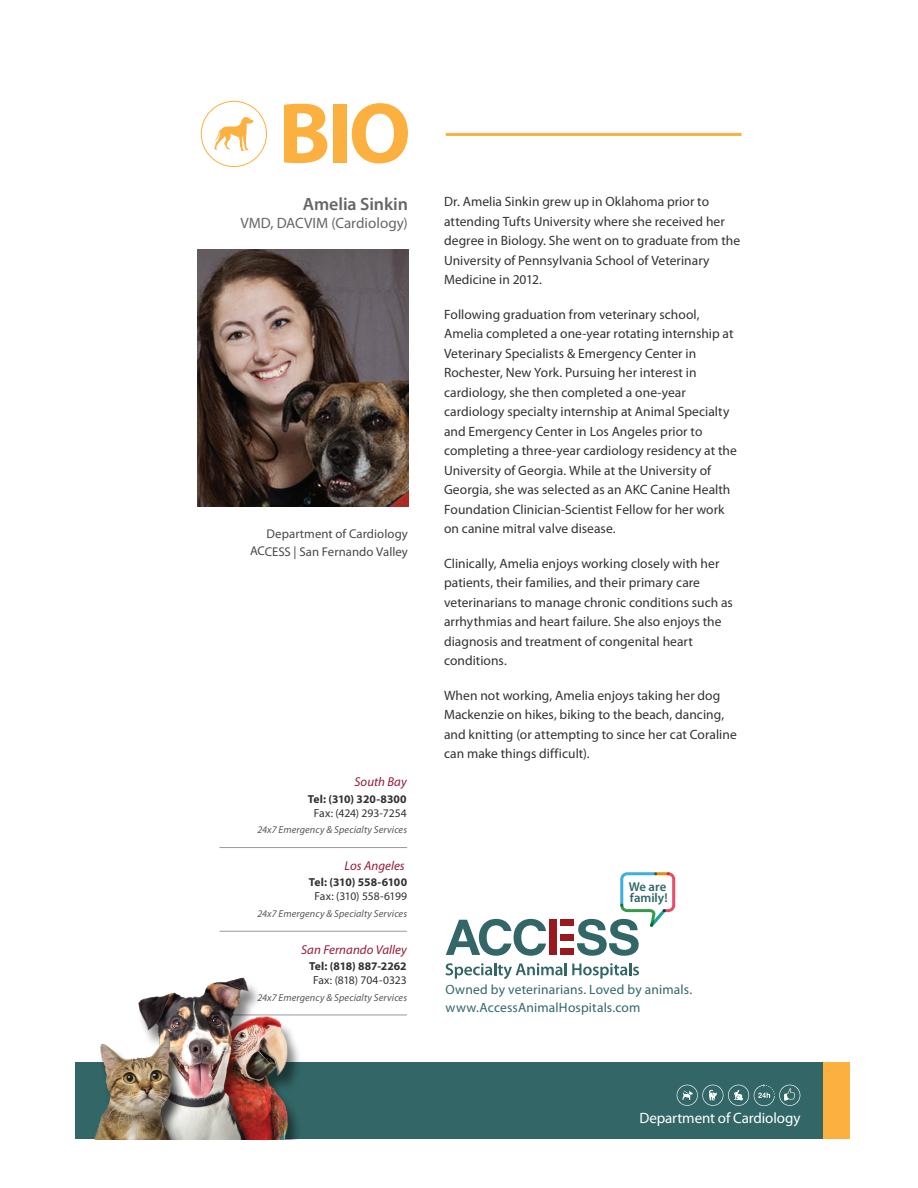
<style>
.page{position:relative;width:918px;height:1188px;background:#fff}
.page>*{position:absolute;margin:0;border:0;box-sizing:border-box;transform-origin:0 0}
.t1{font:700 86.7px "Myriad Pro";color:#fbb03f}
.t2{font:600 17.85px "Myriad Pro";letter-spacing:-.01em;color:#666}
.t3{font:15px "Myriad Pro";letter-spacing:-.005em;color:#666}
.t4{font:15px "Myriad Pro";letter-spacing:-.01em;color:#fff}
.t5{font:13.5px/19.5px "Myriad Pro";letter-spacing:.005em;color:#313232}
.t6{font:13.5px/17.5px "Myriad Pro";letter-spacing:.01em;color:#326667}
.t7{font:italic 12.9px "Myriad Pro";letter-spacing:.005em;color:#981a35}
.t8{font:600 12.9px/11.2px "Myriad Pro";letter-spacing:-.005em;color:#326667}
.t9{font:12.75px/18px "Myriad Pro";color:#464747;text-align:right}
.t10{font:11.55px "Myriad Pro";letter-spacing:-.015em;color:#313232}
.t11{font:700 11.55px "Myriad Pro";color:#313232}
.t12{font:700 11.55px "Myriad Pro";letter-spacing:-.03em;color:#313232}
.t13{font:italic 10.2px "Myriad Pro";letter-spacing:.01em;color:#57585a}
</style>
<div class="page">
<img style="left:197px;top:250px;width:212px;height:257px">
<hr style="left:220px;top:847px;width:187px;height:1px;background:#999">
<hr style="left:220px;top:931px;width:187px;height:1px;background:#999">
<hr style="left:220px;top:1015px;width:187px;height:1px;background:#999">
<svg style="left:214px;top:117px;width:39px;height:34px"></svg>
<div style="left:201px;top:101px;width:66px;height:66px;border:1px solid #fbb03f;border-radius:50%"></div>
<hr style="left:446px;top:133px;width:295px;height:3px;background:#fbb03f">
<div style="left:75px;top:1062px;width:775px;height:77px;background:#326667"></div>
<div style="left:823px;top:1062px;width:27px;height:77px;background:#fbb03f"></div>
<svg style="left:677px;top:1084px;width:123px;height:22px"></svg>
<div style="left:549px;top:920px;width:8px;height:35px;background:#991a1e"></div>
<svg style="left:446px;top:919px;width:100px;height:37px"></svg>
<div style="left:561px;top:920px;width:13px;height:6px;background:#991a1e"></div>
<div style="left:561px;top:934px;width:13px;height:7px;background:#991a1e"></div>
<div style="left:561px;top:948px;width:13px;height:7px;background:#991a1e"></div>
<svg style="left:446px;top:963px;width:193px;height:16px"></svg>
<svg style="left:577px;top:872px;width:98px;height:84px"></svg>
<img style="left:94px;top:977px;width:212px;height:162px">
<h1 class="t1" style="left:278px;top:77px;width:134px">BIO</h1>
<h2 class="t2" style="left:303px;top:193px;width:107px">Amelia Sinkin</h2>
<p class="t3" style="left:240px;top:214px;width:169px">VMD, DACVIM (Cardiology)</p>
<p class="t9" style="left:250px;top:524px;width:159px">Department of Cardiology<br>ACCESS | San Fernando Valley</p>
<p class="t7" style="left:355px;top:774px;width:54px">South Bay</p>
<p class="t11" style="left:308px;top:791px;width:101px">Tel: (310) 320-8300</p>
<p class="t10" style="left:314px;top:806px;width:94px">Fax: (424) 293-7254</p>
<p class="t13" style="left:257px;top:824px;width:151px">24x7 Emergency &amp; Specialty Services</p>
<p class="t7" style="left:345px;top:858px;width:62px">Los Angeles</p>
<p class="t12" style="left:309px;top:875px;width:100px">Tel: (310) 558-6100</p>
<p class="t10" style="left:315px;top:889px;width:94px">Fax: (310) 558-6199</p>
<p class="t13" style="left:257px;top:907px;width:151px">24x7 Emergency &amp; Specialty Services</p>
<p class="t7" style="left:301px;top:941px;width:107px">San Fernando Valley</p>
<p class="t11" style="left:309px;top:959px;width:99px">Tel: (818) 887-2262</p>
<p class="t10" style="left:313px;top:973px;width:95px">Fax: (818) 704-0323</p>
<p class="t13" style="left:257px;top:991px;width:151px">24x7 Emergency &amp; Specialty Services</p>
<p class="t5" style="left:444px;top:192px;width:298px">Dr. Amelia Sinkin grew up in Oklahoma prior to attending Tufts University where she received her degree in Biology. She went on to graduate from the University of Pennsylvania School of Veterinary Medicine in 2012.</p>
<p class="t5" style="left:444px;top:304px;width:294px">Following graduation from veterinary school, Amelia completed a one-year rotating internship at Veterinary Specialists &amp; Emergency Center in Rochester, New York. Pursuing her interest in cardiology, she then completed a one-year cardiology specialty internship at Animal Specialty and Emergency Center in Los Angeles prior to completing a three-year cardiology residency at the University of Georgia. While at the University of Georgia, she was selected as an AKC Canine Health Foundation Clinician-Scientist Fellow for her work on canine mitral valve disease.</p>
<p class="t5" style="left:444px;top:553px;width:290px">Clinically, Amelia enjoys working closely with her patients, their families, and their primary care veterinarians to manage chronic conditions such as arrhythmias and heart failure. She also enjoys the diagnosis and treatment of congenital heart conditions.</p>
<p class="t5" style="left:444px;top:685px;width:294px">When not working, Amelia enjoys taking her dog Mackenzie on hikes, biking to the beach, dancing, and knitting (or attempting to since her cat Coraline can make things difficult).</p>
<p class="t8" style="left:629px;top:880px;width:40px">We are family!</p>
<p class="t6" style="left:446px;top:981px;width:248px">Owned by veterinarians. Loved by animals. www.AccessAnimalHospitals.com</p>
<p class="t4" style="left:639px;top:1109px;width:163px">Department of Cardiology</p>
</div>
